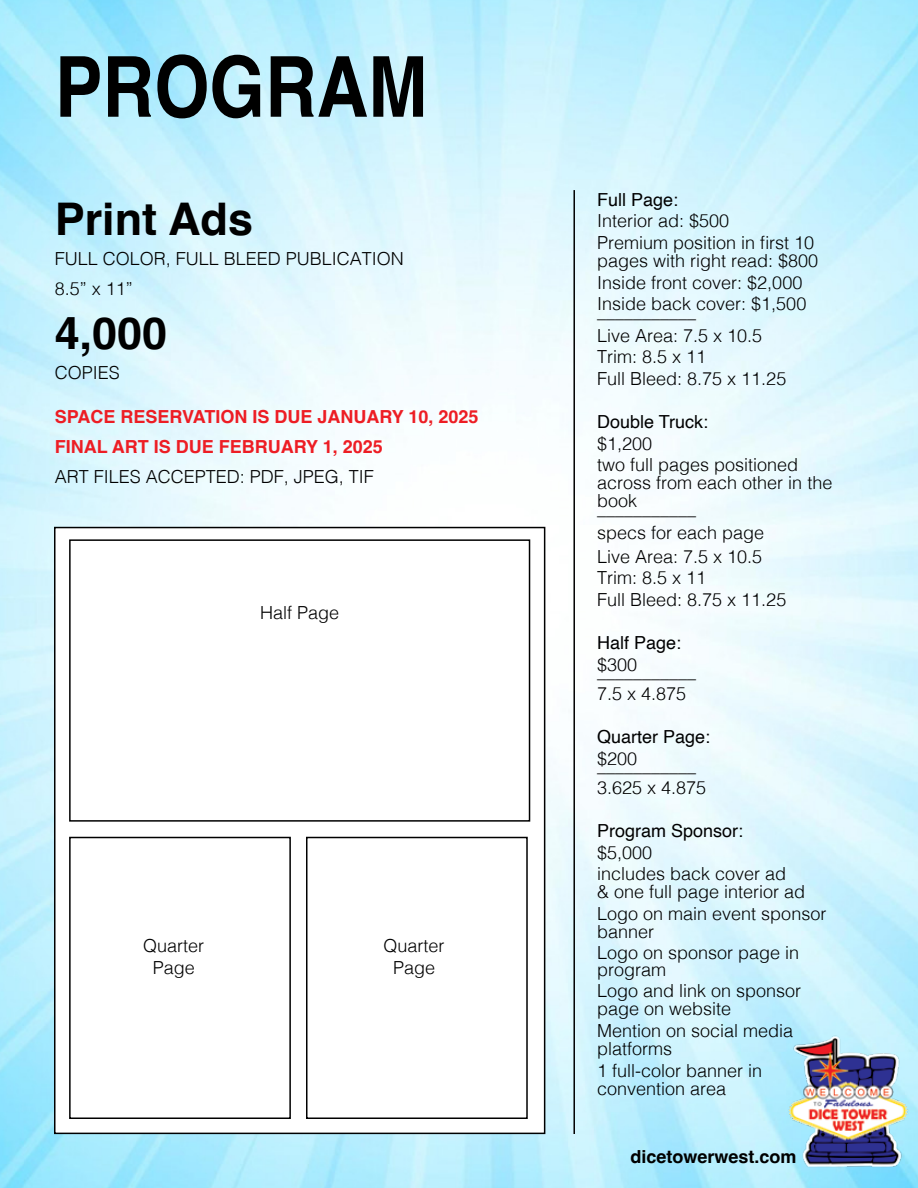
<style>
.page{position:relative;width:918px;height:1188px;background:#fff}
.page>*{position:absolute;margin:0;border:0;box-sizing:border-box;transform-origin:0 0}
.t1{font:700 84px "Helvetica";color:#000;scale:.85 1}
.t2{font:700 45px "Helvetica";color:#000}
.t3{font:300 18px/21.6px "Helvetica";color:#000}
.t4{font:700 18px/30px "Helvetica";color:#ed1d24}
.t5{font:18px "Helvetica";color:#000}
.t6{font:700 18px "Helvetica";color:#000}
</style>
<div class="page">
<div style="left:54px;top:527px;width:491px;height:607px;border:2px solid #000"></div>
<div style="left:69px;top:539px;width:461px;height:283px;border:2px solid #000"></div>
<div style="left:69px;top:837px;width:222px;height:282px;border:2px solid #000"></div>
<div style="left:306px;top:837px;width:222px;height:282px;border:2px solid #000"></div>
<hr style="left:573px;top:190px;width:2px;height:944px;background:#000">
<img style="left:777px;top:1024px;width:141px;height:148px">
<h1 class="t1" style="left:55px;top:36px;width:440px">PROGRAM</h1>
<h2 class="t2" style="left:55px;top:192px;width:200px">Print Ads</h2>
<p class="t3" style="left:55px;top:243px;width:351px;line-height:30px">FULL COLOR, FULL BLEED PUBLICATION<br>8.5” x 11”</p>
<h2 class="t2" style="left:55px;top:306px;width:114px">4,000</h2>
<p class="t3" style="left:55px;top:361px;width:66px">COPIES</p>
<p class="t4" style="left:55px;top:403px;width:425px">SPACE RESERVATION IS DUE JANUARY 10, 2025<br>FINAL ART IS DUE FEBRUARY 1, 2025</p>
<p class="t3" style="left:55px;top:464px;width:321px">ART FILES ACCEPTED: PDF, JPEG, TIF</p>
<p class="t3" style="left:260px;top:600px;width:81px">Half Page</p>
<p class="t3" style="left:143px;top:934px;width:63px;text-align:center">Quarter<br>Page</p>
<p class="t3" style="left:384px;top:934px;width:63px;text-align:center">Quarter<br>Page</p>
<p class="t5" style="left:597px;top:186px;width:83px">Full Page:</p>
<p class="t3" style="left:597px;top:209px;width:219px">Interior ad: $500<br>Premium position in first 10</p>
<p class="t3" style="left:597px;top:248px;width:223px">pages with right read: $800<br>Inside front cover: $2,000<br>Inside back cover: $1,500</p>
<p class="t3" style="left:597px;top:298px;width:167px;line-height:24px">___________<br>Live Area: 7.5 x 10.5</p>
<p class="t3" style="left:597px;top:345px;width:191px">Trim: 8.5 x 11<br>Full Bleed: 8.75 x 11.25</p>
<p class="t5" style="left:597px;top:408px;width:113px">Double Truck:</p>
<p class="t3" style="left:597px;top:431px;width:203px">$1,200<br>two full pages positioned</p>
<p class="t3" style="left:597px;top:473px;width:237px;line-height:18px">across from each other in the book</p>
<p class="t3" style="left:597px;top:495px;width:169px;line-height:24px">___________<br>specs for each page<br>Live Area: 7.5 x 10.5</p>
<p class="t3" style="left:597px;top:566px;width:191px">Trim: 8.5 x 11<br>Full Bleed: 8.75 x 11.25</p>
<p class="t5" style="left:597px;top:629px;width:86px">Half Page:</p>
<p class="t3" style="left:597px;top:652px;width:42px">$300</p>
<p class="t3" style="left:597px;top:660px;width:100px">___________<br>7.5 x 4.875</p>
<p class="t5" style="left:597px;top:723px;width:115px">Quarter Page:</p>
<p class="t3" style="left:597px;top:746px;width:42px">$200</p>
<p class="t3" style="left:597px;top:754px;width:111px">___________<br>3.625 x 4.875</p>
<p class="t5" style="left:597px;top:817px;width:148px">Program Sponsor:</p>
<p class="t3" style="left:597px;top:840px;width:191px">$5,000<br>includes back cover ad</p>
<p class="t3" style="left:597px;top:880px;width:231px">&amp; one full page interior ad<br>Logo on main event sponsor</p>
<p class="t3" style="left:597px;top:919px;width:204px">banner<br>Logo on sponsor page in</p>
<p class="t3" style="left:597px;top:957px;width:206px">program<br>Logo and link on sponsor</p>
<p class="t3" style="left:597px;top:997px;width:198px">page on website<br>Mention on social media</p>
<p class="t3" style="left:597px;top:1037px;width:167px">platforms<br>1 full-color banner in</p>
<p class="t3" style="left:597px;top:1076px;width:131px">convention area</p>
<p class="t6" style="left:630px;top:1145px;width:168px">dicetowerwest.com</p>
</div>
